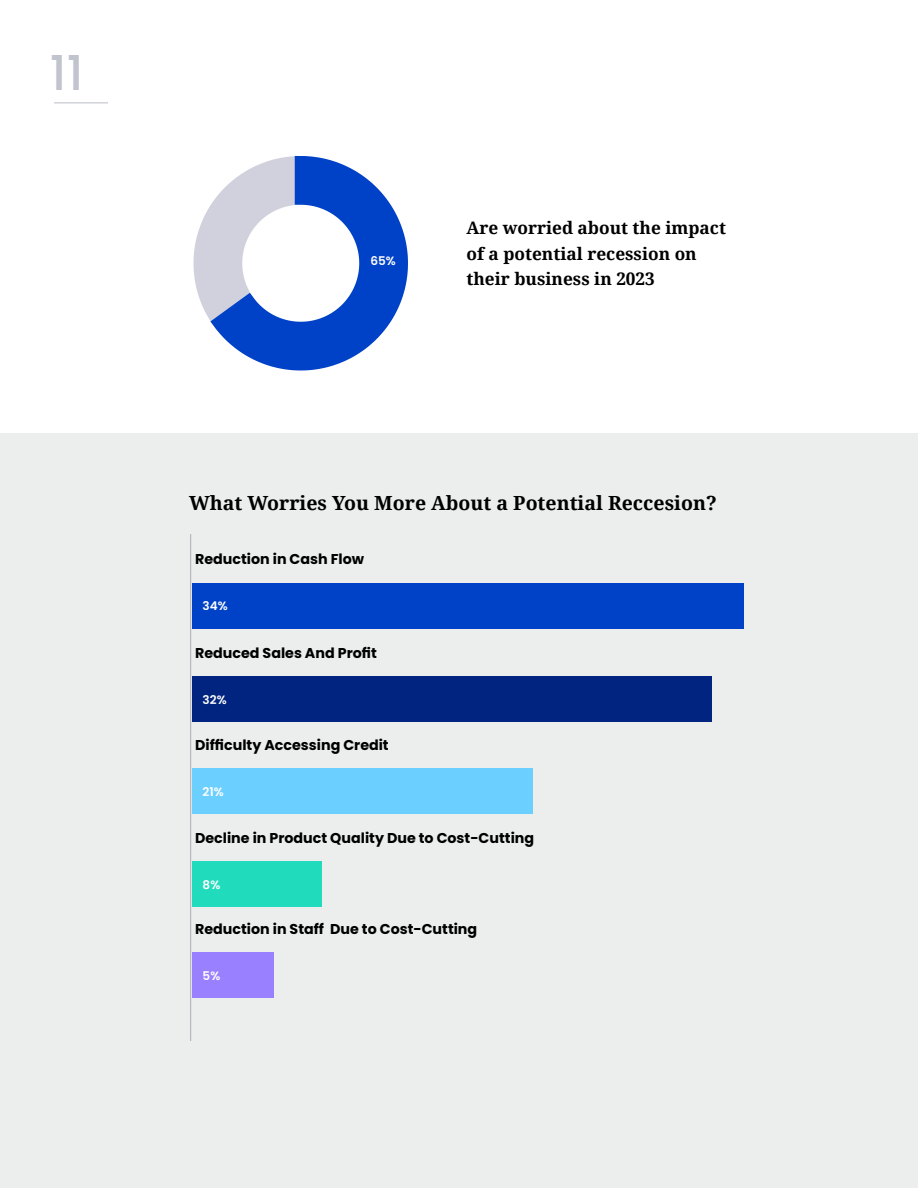
<style>
.page{position:relative;width:918px;height:1188px;background:#fff}
.page>*{position:absolute;margin:0;border:0;box-sizing:border-box;transform-origin:0 0}
.t1{font:500 48px "Poppins";color:#c1c4cc}
.t2{font:700 19.5px "Noto Serif";color:#000}
.t3{font:700 17.25px/25.5px "Noto Serif";color:#000}
.t4{font:700 14.25px "Poppins";color:#000}
.t5{font:600 12px "Poppins";color:#fff}
</style>
<div class="page">
<div style="left:0;top:434px;width:918px;height:754px;background:#eceded"></div>
<div style="left:192px;top:584px;width:552px;height:45px;background:#0042c7"></div>
<div style="left:192px;top:676px;width:520px;height:46px;background:#002480"></div>
<div style="left:192px;top:768px;width:341px;height:46px;background:#6bcfff"></div>
<div style="left:192px;top:861px;width:130px;height:46px;background:#21dbbd"></div>
<div style="left:192px;top:952px;width:81px;height:46px;background:#9980ff"></div>
<hr style="left:54px;top:102px;width:54px;height:1px;background:#c1c4cc">
<svg style="left:193px;top:222px;width:9px;height:83px"></svg>
<svg style="left:202px;top:155px;width:206px;height:216px"></svg>
<hr style="left:190px;top:534px;width:1px;height:507px;background:#b5b5bd">
<h1 class="t1" style="left:50px;top:45px;width:35px">11</h1>
<p class="t5" style="left:371px;top:254px;width:27px">65%</p>
<p class="t3" style="left:466px;top:215px;width:261px">Are worried about the impact of a potential recession on their business in 2023</p>
<h2 class="t2" style="left:189px;top:489px;width:529px">What Worries You More About a Potential Reccesion?</h2>
<p class="t4" style="left:195px;top:551px;width:171px">Reduction in Cash Flow</p>
<p class="t5" style="left:203px;top:598px;width:27px">34%</p>
<p class="t4" style="left:195px;top:645px;width:183px">Reduced Sales And Profit</p>
<p class="t5" style="left:203px;top:693px;width:26px">32%</p>
<p class="t4" style="left:195px;top:737px;width:195px">Difficulty Accessing Credit</p>
<p class="t5" style="left:203px;top:784px;width:23px">21%</p>
<p class="t4" style="left:195px;top:830px;width:341px">Decline in Product Quality Due to Cost-Cutting</p>
<p class="t5" style="left:203px;top:877px;width:19px">8%</p>
<p class="t4" style="left:195px;top:921px;width:284px">Reduction in Staff Due to Cost-Cutting</p>
<p class="t5" style="left:203px;top:969px;width:19px">5%</p>
</div>
